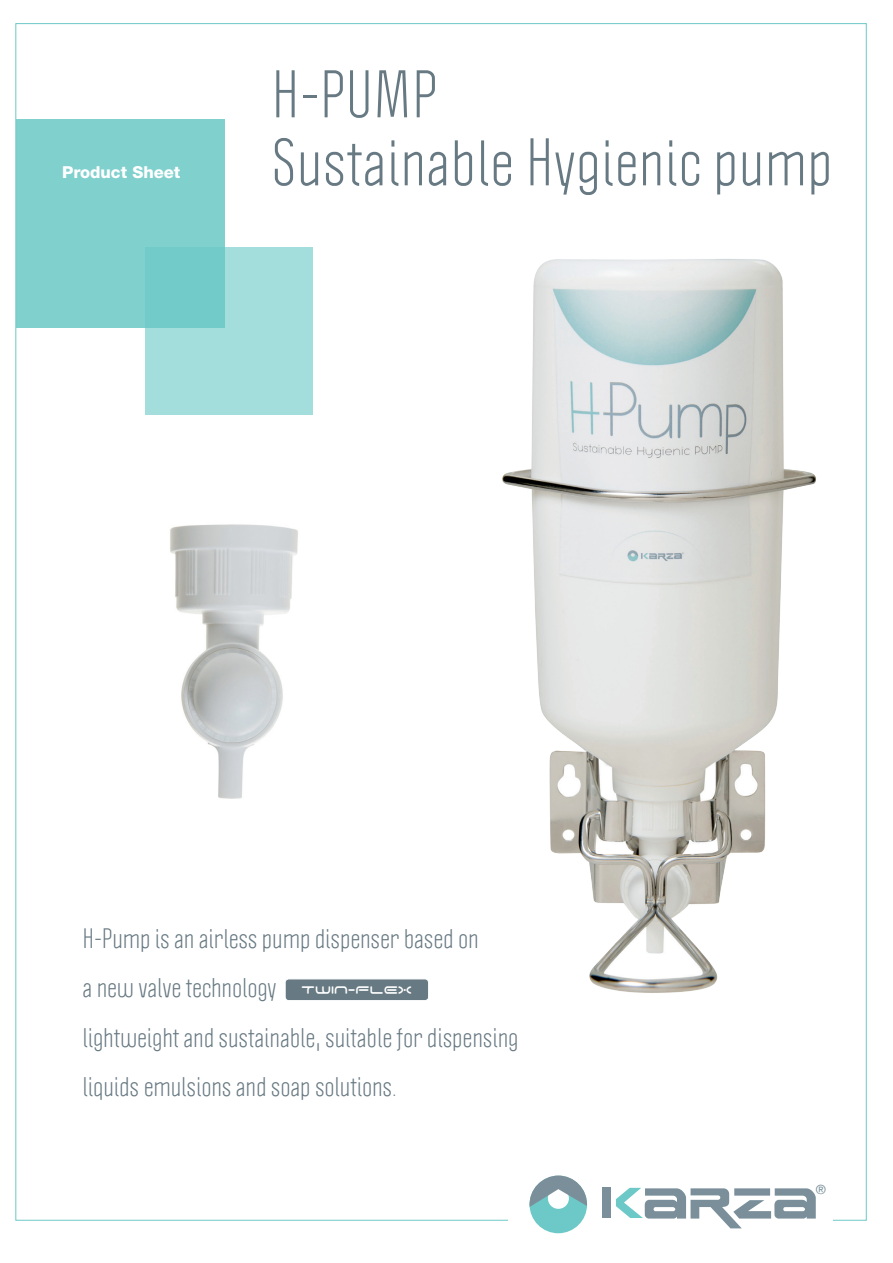
<style>
.page{position:relative;width:893px;height:1263px;background:#fff}
.page>*{position:absolute;margin:0;border:0;box-sizing:border-box;transform-origin:0 0}
.t1{font:58.8px/67.9px "Politica";letter-spacing:.03em;color:#677982}
.t2{font:24.75px/49.3px "Politica";letter-spacing:.02em;color:#677982}
.t3{font:17.1px "Space Age";color:#fff;scale:.92 1}
.t4{font:800 16.5px "Helvetica Neue LT Std";color:#fff}
.t5{font:12.75px "Helvetica Neue";color:#7a8f9a}
</style>
<div class="page">
<div style="left:602px;top:1188px;width:9px;height:30px;background:#7a8f9a"></div>
<div style="left:529px;top:1176px;width:58px;height:57px;background:#6cc9c7;border-radius:50%"></div>
<svg style="left:548px;top:1188px;width:21px;height:21px"></svg>
<svg style="left:529px;top:1175px;width:59px;height:32px"></svg>
<svg style="left:616px;top:1188px;width:200px;height:40px"></svg>
<div style="left:16px;top:119px;width:209px;height:209px;background:#80d0ce"></div>
<svg style="left:145px;top:247px;width:167px;height:167px;fill:#a3dddc"></svg>
<div style="left:285px;top:979px;width:144px;height:21px;background:#677982;border-radius:4px"></div>
<div style="left:285px;top:979px;width:144px;height:22px;border:1px solid #fff;border-radius:4px"></div>
<img style="left:502px;top:259px;width:314px;height:734px">
<img style="left:170px;top:524px;width:128px;height:275px">
<p class="t4" style="left:62px;top:162px;width:120px">Product Sheet</p>
<h1 class="t1" style="left:272px;top:61px;width:561px">H-PUMP<br>Sustainable Hygienic pump</h1>
<p class="t2" style="left:83px;top:914px;width:437px">H-Pump is an airless pump dispenser based on<br>a new valve technology<br>lightweight and sustainable, suitable for dispensing liquids emulsions and soap solutions.</p>
<p class="t3" style="left:301px;top:982px;width:122px">TWIN-FLEX</p>
<p class="t5" style="left:816px;top:1182px;width:12px">®</p>
</div>
